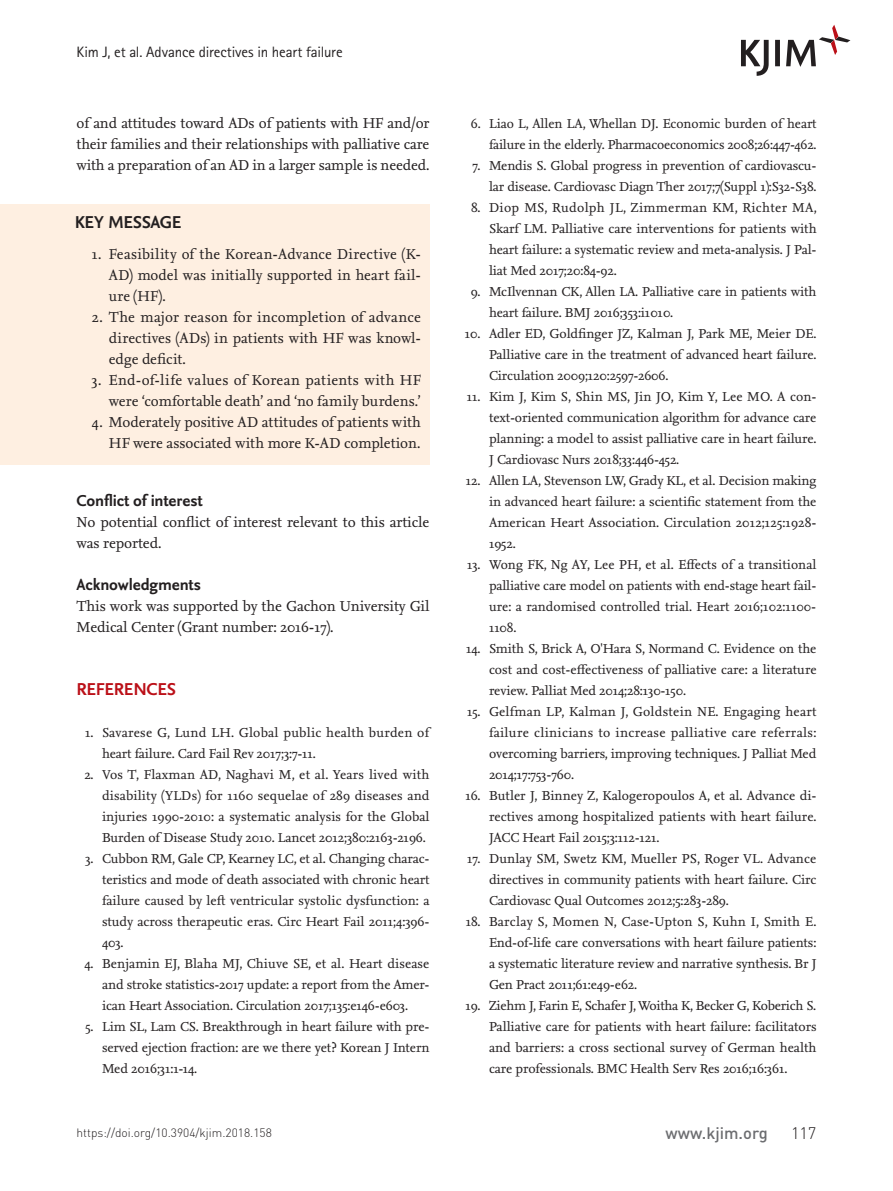
<style>
.page{position:relative;width:893px;height:1191px;background:#fff}
.page>*{position:absolute;margin:0;border:0;box-sizing:border-box;transform-origin:0 0}
.제목1{font:700 18px "Nexus Sans";letter-spacing:-.025em;color:#bb1018}
.키메세지제목{font:700 18px "Nexus Sans";letter-spacing:-.02em;color:#231f20}
.제목2{font:700 16.5px "Nexus Sans";letter-spacing:-.01em;color:#231f20}
.t1{font:500 16.5px "DIN Pro";color:#6c6d70}
.t2{font:300 16.5px "DIN Pro";color:#231f20}
.들였쓰기_본문{font:15px/21px "Nexus Serif";color:#231f20;text-align:justify}
.본문첫단락{font:15px/21px "Nexus Serif";letter-spacing:-.01em;color:#231f20}
.t3{font:15px "Rotis Sans Serif Std";letter-spacing:-.005em;color:#231f20}
.t4{font:13.5px/21px "Nexus Serif";letter-spacing:-.01em;color:#231f20;text-align:justify}
.t5{font:13.5px/21px "Nexus Serif";letter-spacing:.015em;color:#231f20}
.t6{font:300 12px "DIN Pro";color:#231f20}
</style>
<div class="page">
<svg style="left:741px;top:25px;width:109px;height:51px"></svg>
<div style="left:0;top:204px;width:429px;height:261px;background:#feefe1"></div>
<p class="t3" style="left:77px;top:43px;width:268px">Kim J, et al. Advance directives in heart failure</p>
<p class="들였쓰기_본문" style="left:77px;top:112px;width:354px">of and attitudes toward ADs of patients with HF and/or their families and their relationships with palliative care with a preparation of an AD in a larger sample is needed.</p>
<p class="키메세지제목" style="left:75px;top:210px;width:108px">KEY MESSAGE</p>
<p class="들였쓰기_본문" style="left:109px;top:243px;width:314px;text-indent:-17px">1. Feasibility of the Korean-Advance Directive (K-AD) model was initially supported in heart fail&shy;ure (HF).</p>
<p class="들였쓰기_본문" style="left:109px;top:306px;width:314px;text-indent:-17px">2. The major reason for incompletion of advance directives (ADs) in patients with HF was knowl&shy;edge deficit.</p>
<p class="들였쓰기_본문" style="left:92px;top:369px;width:331px;text-align:right">3. End-of-life values of Korean patients with HF were ‘comfortable death’ and ‘no family burdens.’</p>
<p class="들였쓰기_본문" style="left:92px;top:411px;width:331px;text-align:right">4. Moderately positive AD attitudes of patients with<br>HF were associated with more K-AD completion.</p>
<p class="제목2" style="left:77px;top:490px;width:128px">Conflict of interest</p>
<p class="본문첫단락" style="left:77px;top:511px;width:354px">No potential conflict of interest relevant to this article was reported.</p>
<p class="제목2" style="left:77px;top:574px;width:126px">Acknowledgments</p>
<p class="본문첫단락" style="left:77px;top:595px;width:354px">This work was supported by the Gachon University Gil<br>Medical Center (Grant number: 2016-17).</p>
<p class="제목1" style="left:77px;top:677px;width:101px">REFERENCES</p>
<p class="t5" style="left:102px;top:721px;width:328px;text-indent:-17px">1. Savarese G, Lund LH. Global public health burden of heart failure. Card Fail Rev 2017;3:7-11.</p>
<p class="t4" style="left:102px;top:763px;width:329px;text-indent:-18px">2. Vos T, Flaxman AD, Naghavi M, et al. Years lived with disability (YLDs) for 1160 sequelae of 289 diseases and injuries 1990-2010: a systematic analysis for the Global Burden of Disease Study 2010. Lancet 2012;380:2163-2196.</p>
<p class="t4" style="left:102px;top:847px;width:329px;text-indent:-17px">3. Cubbon RM, Gale CP, Kearney LC, et al. Changing charac&shy;teristics and mode of death associated with chronic heart failure caused by left ventricular systolic dysfunction: a study across therapeutic eras. Circ Heart Fail 2011;4:396- 403.</p>
<p class="t4" style="left:102px;top:952px;width:329px;text-indent:-18px">4. Benjamin EJ, Blaha MJ, Chiuve SE, et al. Heart disease and stroke statistics-2017 update: a report from the Amer&shy;ican Heart Association. Circulation 2017;135:e146-e603.</p>
<p class="t4" style="left:102px;top:1015px;width:329px;text-indent:-17px">5. Lim SL, Lam CS. Breakthrough in heart failure with pre&shy;served ejection fraction: are we there yet? Korean J Intern Med 2016;31:1-14.</p>
<p class="t4" style="left:471px;top:112px;width:347px;text-align:right">6. Liao L, Allen LA, Whellan DJ. Economic burden of heart failure in the elderly. Pharmacoeconomics 2008;26:447-462.</p>
<p class="t4" style="left:472px;top:154px;width:346px;text-align:right">7. Mendis S. Global progress in prevention of cardiovascu&shy;lar disease. Cardiovasc Diagn Ther 2017;7(Suppl 1):S32-S38.</p>
<p class="t4" style="left:489px;top:196px;width:329px;text-indent:-18px">8. Diop MS, Rudolph JL, Zimmerman KM, Richter MA, Skarf LM. Palliative care interventions for patients with heart failure: a systematic review and meta-analysis. J Pal&shy;liat Med 2017;20:84-92.</p>
<p class="t4" style="left:489px;top:280px;width:329px;text-indent:-18px">9. McIlvennan CK, Allen LA. Palliative care in patients with heart failure. BMJ 2016;353:i1010.</p>
<p class="t4" style="left:489px;top:322px;width:329px;text-indent:-24px">10. Adler ED, Goldfinger JZ, Kalman J, Park ME, Meier DE.<br>Palliative care in the treatment of advanced heart failure.<br>Circulation 2009;120:2597-2606.</p>
<p class="t4" style="left:489px;top:385px;width:329px;text-indent:-22px">11. Kim J, Kim S, Shin MS, Jin JO, Kim Y, Lee MO. A con&shy;text-oriented communication algorithm for advance care planning: a model to assist palliative care in heart failure.<br>J Cardiovasc Nurs 2018;33:446-452.</p>
<p class="t4" style="left:489px;top:469px;width:329px;text-indent:-23px">12. Allen LA, Stevenson LW, Grady KL, et al. Decision making in advanced heart failure: a scientific statement from the American Heart Association. Circulation 2012;125:1928- 1952.</p>
<p class="t4" style="left:489px;top:553px;width:329px;text-indent:-22px">13. Wong FK, Ng AY, Lee PH, et al. Effects of a transitional palliative care model on patients with end-stage heart fail&shy;ure: a randomised controlled trial. Heart 2016;102:1100- 1108.</p>
<p class="t4" style="left:489px;top:637px;width:329px;text-indent:-23px">14. Smith S, Brick A, O'Hara S, Normand C. Evidence on the cost and cost-effectiveness of palliative care: a literature review. Palliat Med 2014;28:130-150.</p>
<p class="t4" style="left:489px;top:700px;width:329px;text-indent:-22px">15. Gelfman LP, Kalman J, Goldstein NE. Engaging heart failure clinicians to increase palliative care referrals: overcoming barriers, improving techniques. J Palliat Med 2014;17:753-760.</p>
<p class="t4" style="left:489px;top:784px;width:329px;text-indent:-24px">16. Butler J, Binney Z, Kalogeropoulos A, et al. Advance di&shy;rectives among hospitalized patients with heart failure.<br>JACC Heart Fail 2015;3:112-121.</p>
<p class="t4" style="left:489px;top:847px;width:329px;text-indent:-22px">17. Dunlay SM, Swetz KM, Mueller PS, Roger VL. Advance directives in community patients with heart failure. Circ Cardiovasc Qual Outcomes 2012;5:283-289.</p>
<p class="t4" style="left:489px;top:910px;width:329px;text-indent:-23px">18. Barclay S, Momen N, Case-Upton S, Kuhn I, Smith E.<br>End-of-life care conversations with heart failure patients: a systematic literature review and narrative synthesis. Br J Gen Pract 2011;61:e49-e62.</p>
<p class="t4" style="left:489px;top:994px;width:329px;text-indent:-24px">19. Ziehm J, Farin E, Schafer J, Woitha K, Becker G, Koberich S.<br>Palliative care for patients with heart failure: facilitators and barriers: a cross sectional survey of German health care professionals. BMC Health Serv Res 2016;16:361.</p>
<p class="t6" style="left:77px;top:1124px;width:197px">https://doi.org/10.3904/kjim.2018.158</p>
<p class="t1" style="left:666px;top:1121px;width:104px">www.kjim.org</p>
<p class="t2" style="left:791px;top:1121px;width:27px">117</p>
</div>
